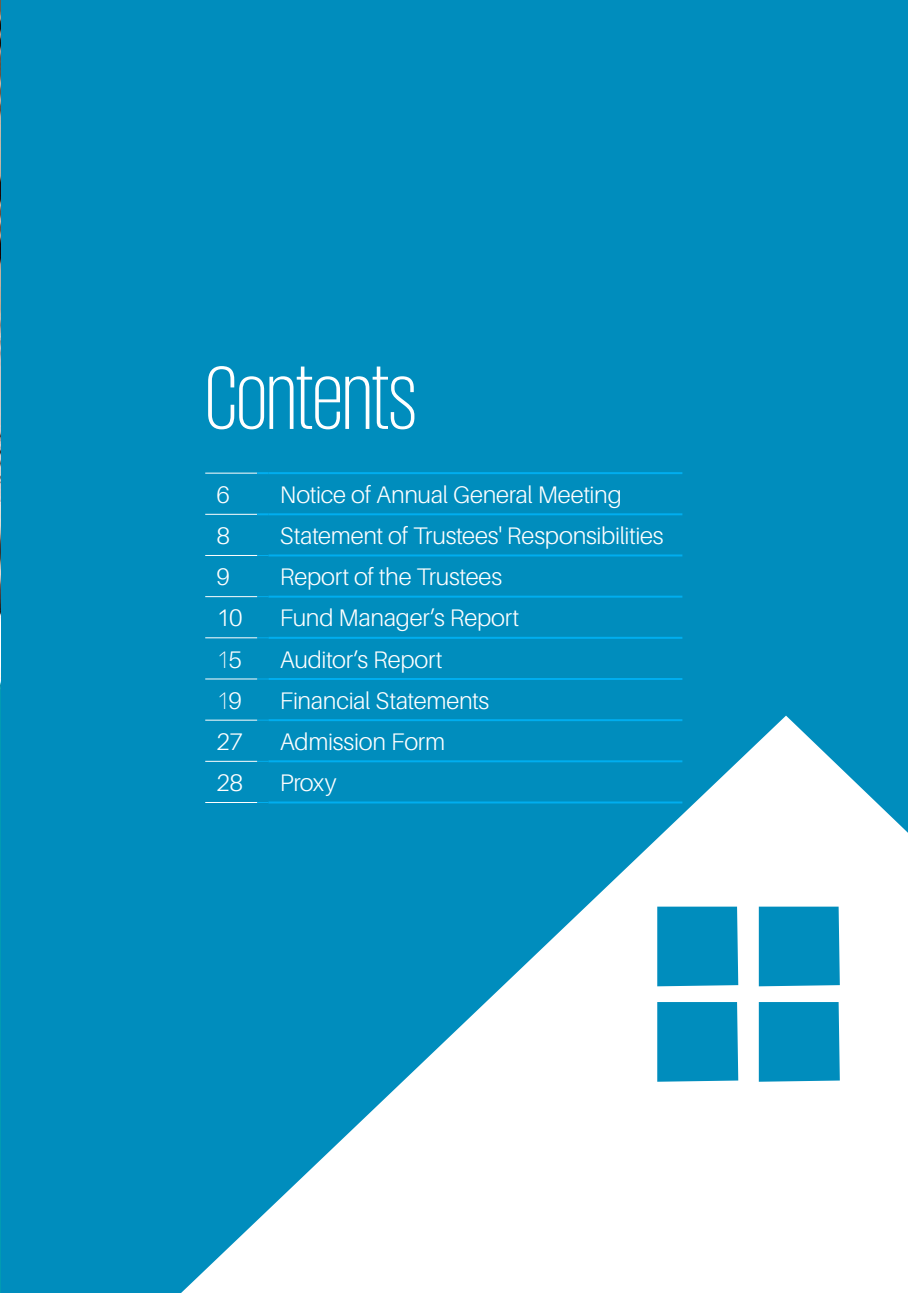
<style>
.page{position:relative;width:908px;height:1293px;background:#fff}
.page>*{position:absolute;margin:0;border:0;box-sizing:border-box;transform-origin:0 0}
.t1{font:300 92px "Giorgio Sans";letter-spacing:-.005em;color:#fff}
.t2{font:300 24px "Aileron";letter-spacing:-.01em;color:#fff}
.t3{font:100 24px "Aileron";color:#fff}
.s1{font-weight:300}
</style>
<div class="page">
<div style="left:0;top:0;width:907px;height:1293px;background:#008dbd"></div>
<svg style="left:181px;top:715px;width:726px;height:578px;fill:#fff"></svg>
<svg style="left:657px;top:906px;width:81px;height:80px"></svg>
<svg style="left:657px;top:1002px;width:81px;height:79px"></svg>
<svg style="left:758px;top:906px;width:81px;height:80px"></svg>
<svg style="left:758px;top:1002px;width:81px;height:79px"></svg>
<hr style="left:205px;top:472px;width:52px;height:1px;background:#fff">
<hr style="left:205px;top:514px;width:52px;height:1px;background:#fff">
<hr style="left:205px;top:555px;width:52px;height:1px;background:#fff">
<hr style="left:205px;top:596px;width:52px;height:1px;background:#fff">
<hr style="left:205px;top:637px;width:52px;height:1px;background:#fff">
<hr style="left:205px;top:678px;width:52px;height:1px;background:#fff">
<hr style="left:205px;top:719px;width:52px;height:1px;background:#fff">
<hr style="left:205px;top:761px;width:52px;height:1px;background:#fff">
<hr style="left:205px;top:802px;width:52px;height:1px;background:#fff">
<hr style="left:268px;top:472px;width:414px;height:2px;background:#00aeef">
<svg style="left:257px;top:472px;width:11px;height:331px"></svg>
<hr style="left:268px;top:513px;width:414px;height:2px;background:#00aeef">
<hr style="left:268px;top:554px;width:414px;height:2px;background:#00aeef">
<hr style="left:268px;top:595px;width:414px;height:2px;background:#00aeef">
<hr style="left:268px;top:637px;width:414px;height:2px;background:#00aeef">
<hr style="left:268px;top:678px;width:414px;height:2px;background:#00aeef">
<hr style="left:268px;top:719px;width:414px;height:2px;background:#00aeef">
<hr style="left:268px;top:760px;width:414px;height:2px;background:#00aeef">
<hr style="left:268px;top:801px;width:414px;height:2px;background:#00aeef">
<img style="left:0;top:0;width:1px;height:1293px">
<h1 class="t1" style="left:205px;top:354px;width:213px">Contents</h1>
<p class="t2" style="left:216px;top:481px;width:15px">6</p>
<p class="t2" style="left:280px;top:481px;width:343px">Notice of Annual General Meeting</p>
<p class="t2" style="left:216px;top:522px;width:15px">8</p>
<p class="t2" style="left:280px;top:522px;width:385px">Statement of Trustees' Responsibilities</p>
<p class="t2" style="left:216px;top:564px;width:15px">9</p>
<p class="t2" style="left:280px;top:564px;width:224px">Report of the Trustees</p>
<p class="t2" style="left:216px;top:605px;width:27px">10</p>
<p class="t2" style="left:280px;top:605px;width:241px">Fund Manager’s Report</p>
<p class="t3" style="left:216px;top:646px;width:27px">1<span class="s1">5</span></p>
<p class="t2" style="left:280px;top:646px;width:164px">Auditor’s Report</p>
<p class="t3" style="left:216px;top:687px;width:27px">1<span class="s1">9</span></p>
<p class="t2" style="left:280px;top:687px;width:211px">Financial Statements</p>
<p class="t2" style="left:216px;top:728px;width:28px">27</p>
<p class="t2" style="left:280px;top:728px;width:167px">Admission Form</p>
<p class="t2" style="left:216px;top:769px;width:28px">28</p>
<p class="t2" style="left:280px;top:769px;width:58px">Proxy</p>
</div>
